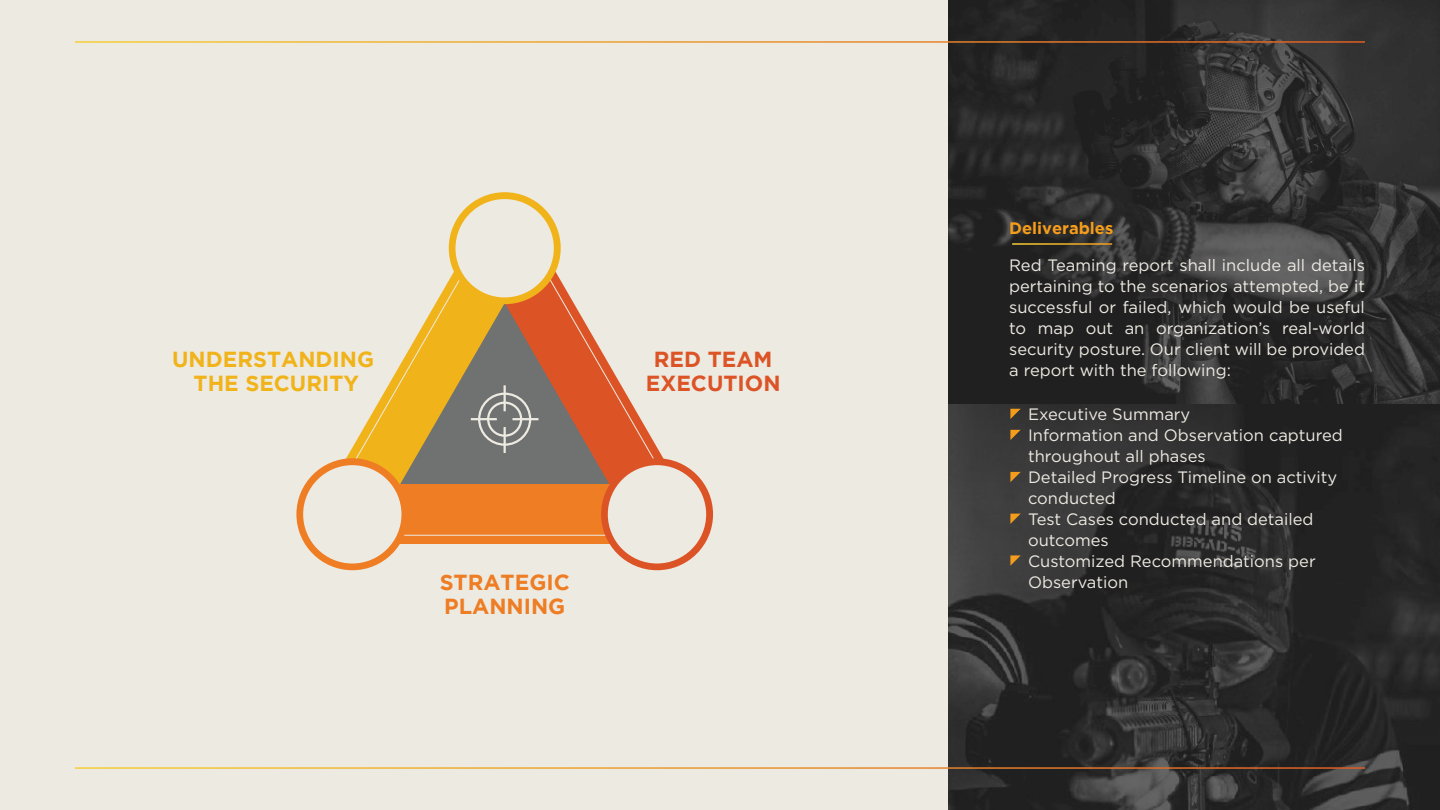
<style>
.page{position:relative;width:1440px;height:810px;background:#edeae2}
.page>*{position:absolute;margin:0;border:0;box-sizing:border-box;transform-origin:0 0}
.t1{font:700 21.75px/24.2px "Gotham";color:#f1b31a;text-align:center}
.t2{font:700 21.75px/24.2px "Gotham";color:#ee7d24}
.t3{font:700 21.75px/24.2px "Gotham";color:#dc5426;text-align:center}
.t4{font:16.5px/21px "Gotham";color:#edeae2;text-align:justify}
.t5{font:700 16.5px "Gotham";color:#f59d1b}
</style>
<div class="page">
<svg style="left:948px;top:0;width:492px;height:810px;background:#2d2d2d"></svg>
<hr style="left:75px;top:41px;width:1290px;height:2px;background:#fff">
<hr style="left:75px;top:767px;width:1290px;height:2px;background:#fff">
<svg style="left:525px;top:239px;width:157px;height:245px"></svg>
<svg style="left:332px;top:237px;width:193px;height:247px;fill:#707171"></svg>
<div style="left:358px;top:484px;width:294px;height:60px;background:#ee7d24"></div>
<svg style="left:334px;top:247px;width:145px;height:237px"></svg>
<svg style="left:531px;top:247px;width:145px;height:248px"></svg>
<div style="left:449px;top:192px;width:112px;height:112px;background:#f1b31a;border-radius:50%"></div>
<div style="left:455px;top:199px;width:99px;height:98px;background:#edeae2;border-radius:50%"></div>
<hr style="left:329px;top:535px;width:351px;height:1px;background:#edeae2">
<div style="left:601px;top:458px;width:112px;height:112px;background:#dc5426;border-radius:50%"></div>
<div style="left:608px;top:465px;width:98px;height:99px;background:#edeae2;border-radius:50%"></div>
<div style="left:296px;top:458px;width:112px;height:112px;background:#ee7d24;border-radius:50%"></div>
<div style="left:303px;top:465px;width:98px;height:99px;background:#edeae2;border-radius:50%"></div>
<div style="left:478px;top:393px;width:53px;height:53px;border:2px solid #edeae2;border-radius:50%"></div>
<div style="left:487px;top:402px;width:35px;height:35px;border:2px solid #edeae2;border-radius:50%"></div>
<hr style="left:504px;top:385px;width:2px;height:26px;background:#edeae2">
<hr style="left:504px;top:427px;width:2px;height:26px;background:#edeae2">
<hr style="left:513px;top:418px;width:26px;height:2px;background:#edeae2">
<hr style="left:471px;top:418px;width:26px;height:2px;background:#edeae2">
<svg style="left:1010px;top:409px;width:11px;height:10px"></svg>
<svg style="left:1010px;top:472px;width:11px;height:10px"></svg>
<svg style="left:1010px;top:514px;width:11px;height:10px"></svg>
<svg style="left:1010px;top:430px;width:11px;height:10px"></svg>
<svg style="left:1010px;top:555px;width:11px;height:11px"></svg>
<hr style="left:1012px;top:243px;width:100px;height:2px;background:#fff">
<h1 class="t1" style="left:172px;top:347px;width:203px">UNDERSTANDING<br>THE SECURITY</h1>
<h1 class="t3" style="left:646px;top:347px;width:136px">RED TEAM<br>EXECUTION</h1>
<h1 class="t2" style="left:440px;top:570px;width:132px">STRATEGIC<br>PLANNING</h1>
<p class="t5" style="left:1009px;top:218px;width:106px">Deliverables</p>
<p class="t4" style="left:1009px;top:254px;width:357px">Red Teaming report shall include all details pertaining to the scenarios attempted, be it successful or failed, which would be useful to map out an organization’s real-world security posture. Our client will be provided a report with the following:</p>
<p class="t4" style="left:1028px;top:403px;width:316px;text-align:left">Executive Summary<br>Information and Observation captured throughout all phases<br>Detailed Progress Timeline on activity conducted<br>Test Cases conducted and detailed outcomes<br>Customized Recommendations per<br>Observation</p>
</div>
